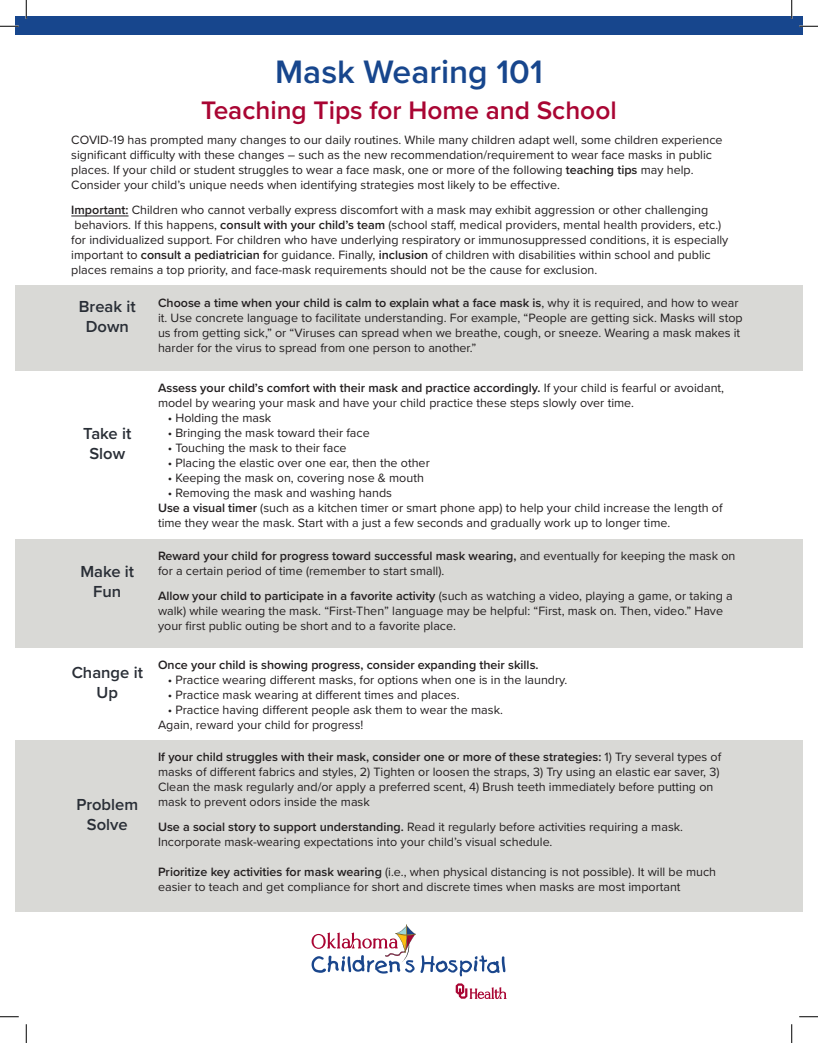
<style>
.page{position:relative;width:818px;height:1043px;background:#fff}
.page>*{position:absolute;margin:0;border:0;box-sizing:border-box;transform-origin:0 0}
.Body_copy{font:600 33.62px "Proxima Nova";color:#17468d}
.Body_copy-2{font:600 26.25px "Proxima Nova";color:#a90533}
.Body_copy-3{font:600 16.5px/19.9px "Proxima Nova";color:#292e36;text-align:center}
.t1{font:12.5px/15px "Proxima Nova";color:#231f20}
.t2{font:600 12.5px "Proxima Nova";color:#231f20}
.s1{font-weight:600}
</style>
<div class="page">
<div style="left:15px;top:286px;width:787px;height:85px;background:#d9d9d6"></div>
<div style="left:15px;top:539px;width:787px;height:108px;background:#d9d9d6"></div>
<div style="left:15px;top:740px;width:787px;height:171px;background:#d9d9d6"></div>
<div style="left:15px;top:17px;width:787px;height:18px;background:#17468d"></div>
<svg style="left:455px;top:983px;width:51px;height:16px"></svg>
<svg style="left:311px;top:924px;width:194px;height:52px"></svg>
<hr style="left:71px;top:215px;width:57px;height:1px;background:#231f20">
<svg style="left:0;top:25px;width:19px;height:2px"></svg>
<svg style="left:799px;top:25px;width:19px;height:2px"></svg>
<svg style="left:0;top:1016px;width:19px;height:1px"></svg>
<svg style="left:799px;top:1016px;width:19px;height:1px"></svg>
<svg style="left:25px;top:0;width:2px;height:19px"></svg>
<svg style="left:25px;top:1024px;width:2px;height:18px"></svg>
<svg style="left:790px;top:0;width:2px;height:19px"></svg>
<svg style="left:791px;top:1024px;width:1px;height:18px"></svg>
<p class="Body_copy" style="left:275px;top:46px;width:269px">Mask Wearing 101</p>
<p class="Body_copy-2" style="left:201px;top:91px;width:417px">Teaching Tips for Home and School</p>
<p class="t1" style="left:71px;top:132px;width:652px">COVID-19 has prompted many changes to our daily routines. While many children adapt well, some children experience</p>
<p class="t1" style="left:71px;top:147px;width:642px">significant difficulty with these changes – such as the new recommendation/requirement to wear face masks in public</p>
<p class="t1" style="left:71px;top:162px;width:623px">places. If your child or student struggles to wear a face mask, one or more of the following <span class="s1">teaching tips</span> may help.</p>
<p class="t1" style="left:71px;top:177px;width:490px">Consider your child’s unique needs when identifying strategies most likely to be effective.</p>
<p class="t1" style="left:71px;top:202px;width:638px"><span class="s1">Important:</span> Children who cannot verbally express discomfort with a mask may exhibit aggression or other challenging</p>
<p class="t1" style="left:74px;top:217px;width:648px">behaviors. If this happens, <span class="s1">consult with your child’s team</span> (school staff, medical providers, mental health providers, etc.)</p>
<p class="t1" style="left:71px;top:232px;width:658px">for individualized support. For children who have underlying respiratory or immunosuppressed conditions, it is especially important to <span class="s1">consult a pediatrician f</span>or guidance. Finally, <span class="s1">inclusion</span> of children with disabilities within school and public</p>
<p class="t1" style="left:71px;top:262px;width:527px">places remains a top priority, and face-mask requirements should not be the cause for exclusion.</p>
<p class="Body_copy-3" style="left:79px;top:296px;width:58px">Break it<br>Down</p>
<p class="t1" style="left:158px;top:295px;width:586px"><span class="s1">Choose a time when your child is calm to explain what a face mask is</span>, why it is required, and how to wear it. Use concrete language to facilitate understanding. For example, “People are getting sick. Masks will stop us from getting sick,” or “Viruses can spread when we breathe, cough, or sneeze. Wearing a mask makes it harder for the virus to spread from one person to another.”</p>
<p class="Body_copy-3" style="left:83px;top:423px;width:50px">Take it<br>Slow</p>
<p class="Body_copy-3" style="left:80px;top:561px;width:55px">Make it<br>Fun</p>
<p class="Body_copy-3" style="left:72px;top:662px;width:73px">Change it<br>Up</p>
<p class="Body_copy-3" style="left:76px;top:794px;width:63px">Problem<br>Solve</p>
<p class="t1" style="left:158px;top:380px;width:567px"><span class="s1">Assess your child’s comfort with their mask and practice accordingly.</span> If your child is fearful or avoidant, model by wearing your mask and have your child practice these steps slowly over time.</p>
<p class="t1" style="left:168px;top:410px;width:105px">• Holding the mask</p>
<p class="t1" style="left:168px;top:425px;width:203px">• Bringing the mask toward their face</p>
<p class="t1" style="left:168px;top:440px;width:180px">• Touching the mask to their face</p>
<p class="t1" style="left:168px;top:455px;width:263px">• Placing the elastic over one ear, then the other</p>
<p class="t1" style="left:168px;top:470px;width:258px">• Keeping the mask on, covering nose &amp; mouth</p>
<p class="t1" style="left:168px;top:485px;width:226px">• Removing the mask and washing hands</p>
<p class="t1" style="left:158px;top:500px;width:566px"><span class="s1">Use a visual timer</span> (such as a kitchen timer or smart phone app) to help your child increase the length of time they wear the mask. Start with a just a few seconds and gradually work up to longer time.</p>
<p class="t1" style="left:158px;top:548px;width:579px"><span class="s1">Reward your child for progress toward successful mask wearing,</span> and eventually for keeping the mask on for a certain period of time (remember to start small).</p>
<p class="t1" style="left:158px;top:588px;width:576px"><span class="s1">Allow your child to participate in a favorite activity</span> (such as watching a video, playing a game, or taking a walk) while wearing the mask. “First-Then” language may be helpful: “First, mask on. Then, video.” Have your first public outing be short and to a favorite place.</p>
<p class="t2" style="left:158px;top:655px;width:382px">Once your child is showing progress, consider expanding their skills.</p>
<p class="t1" style="left:168px;top:671px;width:401px">• Practice wearing different masks, for options when one is in the laundry.</p>
<p class="t1" style="left:168px;top:686px;width:293px">• Practice mask wearing at different times and places.</p>
<p class="t1" style="left:168px;top:701px;width:337px">• Practice having different people ask them to wear the mask.</p>
<p class="t1" style="left:158px;top:716px;width:207px">Again, reward your child for progress!</p>
<p class="t1" style="left:158px;top:749px;width:564px"><span class="s1">If your child struggles with their mask, consider one or more of these strategies:</span> 1) Try several types of masks of different fabrics and styles, 2) Tighten or loosen the straps, 3) Try using an elastic ear saver, 3)<br>Clean the mask regularly and/or apply a preferred scent, 4) Brush teeth immediately before putting on</p>
<p class="t1" style="left:158px;top:794px;width:213px">mask to prevent odors inside the mask</p>
<p class="t1" style="left:158px;top:819px;width:526px"><span class="s1">Use a social story to support understanding.</span> Read it regularly before activities requiring a mask.</p>
<p class="t1" style="left:158px;top:834px;width:396px">Incorporate mask-wearing expectations into your child’s visual schedule.</p>
<p class="t1" style="left:158px;top:864px;width:559px"><span class="s1">Prioritize key activities for mask wearing</span> (i.e., when physical distancing is not possible). It will be much</p>
<p class="t1" style="left:158px;top:879px;width:524px">easier to teach and get compliance for short and discrete times when masks are most important</p>
</div>
